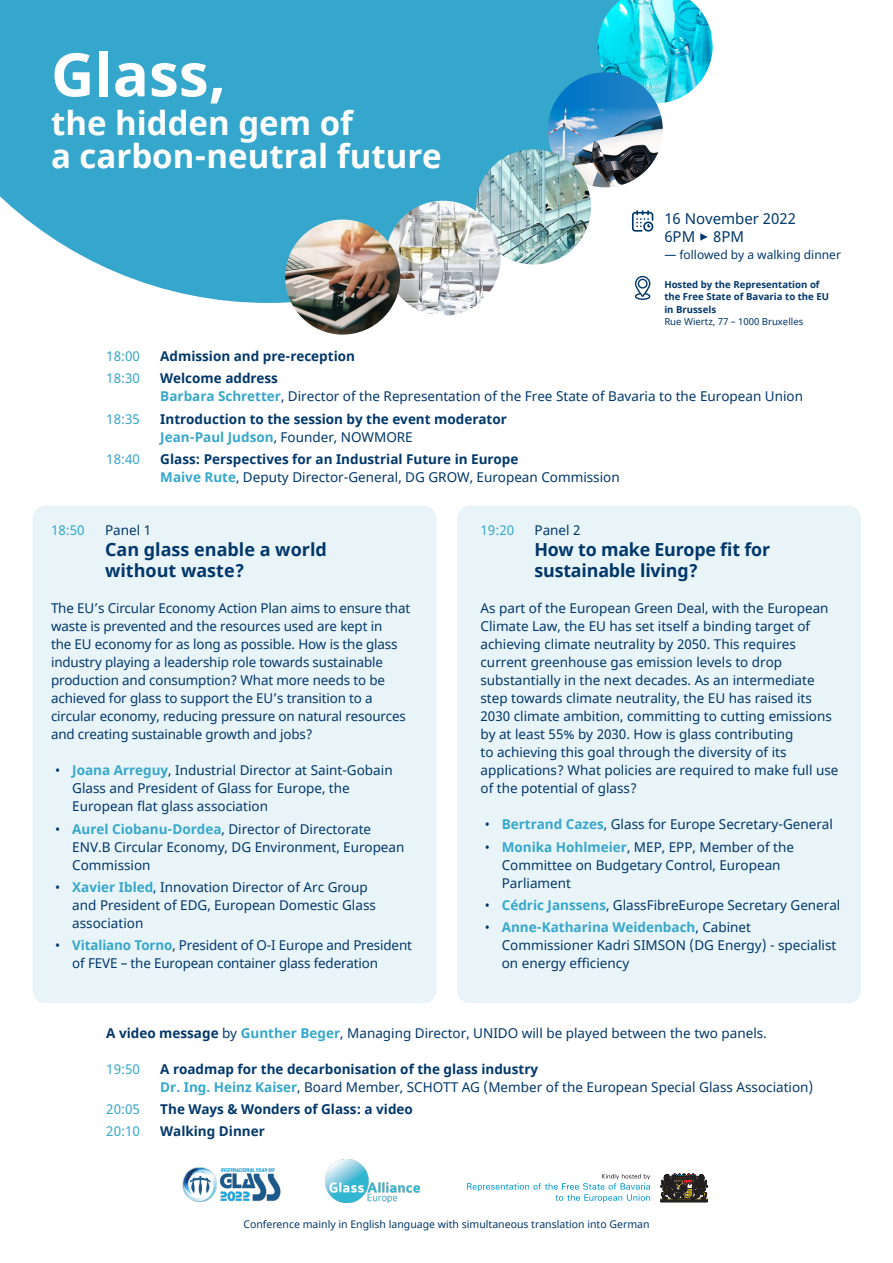
<style>
.page{position:relative;width:893px;height:1263px;background:#fff}
.page>*{position:absolute;margin:0;border:0;box-sizing:border-box;transform-origin:0 0}
.t1{font:700 60px "Noto Sans";color:#fff}
.t2{font:700 33px/33px "Noto Sans";color:#fff}
.Body{font:700 18px/21px "Noto Sans";letter-spacing:-.01em;color:#00376b}
.t3{font:15px/18px "Noto Sans";color:#00376b}
.Body-2{font:13.5px/18px "Noto Sans";color:#00376b}
.Body-3{font:700 13.5px/18px "Noto Sans";color:#00376b}
.Body-4{font:13.5px "Noto Sans";color:#36a7cc}
.t4{font:12px "Noto Sans";color:#00376b}
.Body-5{font:10.5px "Noto Sans";color:#00376b}
.t5{font:700 9.6px/12.6px "Noto Sans";color:#00376b}
.t6{font:9.6px/12.6px "Noto Sans";color:#00376b}
.s1{font-weight:700}
.s2{font-weight:700;color:#36a7cc}
.s3{color:#36a7cc}
.s4{font-weight:400}
</style>
<div class="page">
<svg style="left:0;top:0;width:660px;height:303px;background:#51b2d2"></svg>
<img style="left:598px;top:0;width:115px;height:103px">
<img style="left:548px;top:72px;width:115px;height:115px;border-radius:58px">
<img style="left:476px;top:149px;width:115px;height:115px;border-radius:58px">
<img style="left:386px;top:201px;width:115px;height:115px;border-radius:58px">
<img style="left:285px;top:220px;width:115px;height:115px;border-radius:58px">
<div style="left:33px;top:506px;width:403px;height:497px;background:#e9f4f9;border-radius:13px"></div>
<div style="left:457px;top:506px;width:404px;height:497px;background:#e9f4f9;border-radius:13px"></div>
<svg style="left:660px;top:1173px;width:48px;height:29px"></svg>
<svg style="left:467px;top:1174px;width:183px;height:28px"></svg>
<img style="left:182px;top:1167px;width:99px;height:35px">
<img style="left:326px;top:1160px;width:93px;height:43px">
<svg style="left:635px;top:276px;width:15px;height:24px"></svg>
<svg style="left:632px;top:210px;width:21px;height:22px"></svg>
<p class="t1" style="left:51px;top:32px;width:177px">Glass,</p>
<p class="t2" style="left:51px;top:108px;width:392px">the hidden gem of<br>a carbon-neutral future</p>
<p class="t3" style="left:664px;top:210px;width:133px">16 November 2022<br>6PM ✓ 8PM</p>
<p class="t4" style="left:664px;top:246px;width:178px">— followed by a walking dinner</p>
<p class="t5" style="left:664px;top:278px;width:166px">Hosted by the Representation of the Free State of Bavaria to the EU</p>
<p class="t6" style="left:664px;top:303px;width:140px"><span class="s1">in Brussels<br></span>Rue Wiertz, 77 – 1000 Bruxelles</p>
<p class="Body-4" style="left:106px;top:347px;width:35px">18:00</p>
<p class="Body-3" style="left:160px;top:347px;width:196px">Admission and pre-reception</p>
<p class="Body-4" style="left:106px;top:369px;width:35px">18:30</p>
<p class="Body-2" style="left:160px;top:370px;width:644px"><span class="s1">Welcome address<br></span><span class="s2">Barbara Schretter</span>, Director of the Representation of the Free State of Bavaria to the European Union</p>
<p class="Body-4" style="left:106px;top:409px;width:35px">18:35</p>
<p class="Body-3" style="left:160px;top:410px;width:348px">Introduction to the session by the event moderator<br><span class="s3">Jean-Paul Judson</span><span class="s4">, Founder, NOWMORE</span></p>
<p class="Body-4" style="left:106px;top:450px;width:35px">18:40</p>
<p class="Body-2" style="left:160px;top:450px;width:461px"><span class="s1">Glass: Perspectives for an Industrial Future in Europe<br></span><span class="s2">Maive Rute</span>, Deputy Director-General, DG GROW, European Commission</p>
<p class="Body-4" style="left:51px;top:521px;width:35px">18:50</p>
<p class="Body-2" style="left:105px;top:522px;width:48px">Panel 1</p>
<p class="Body" style="left:105px;top:540px;width:223px">Can glass enable a world without waste?</p>
<p class="Body-2" style="left:51px;top:600px;width:361px">The EU’s Circular Economy Action Plan aims to ensure that waste is prevented and the resources used are kept in<br>the EU economy for as long as possible. How is the glass industry playing a leadership role towards sustainable production and consumption? What more needs to be achieved for glass to support the EU’s transition to a circular economy, reducing pressure on natural resources and creating sustainable growth and jobs?</p>
<p class="Body-2" style="left:72px;top:762px;width:322px;text-indent:-17px">• <span class="s2">Joana Arreguy</span>, Industrial Director at Saint-Gobain<br>Glass and President of Glass for Europe, the<br>European flat glass association</p>
<p class="Body-2" style="left:72px;top:820px;width:334px;text-indent:-17px">• <span class="s2">Aurel Ciobanu-Dordea</span>, Director of Directorate<br>ENV.B Circular Economy, DG Environment, European<br>Commission</p>
<p class="Body-2" style="left:72px;top:878px;width:305px;text-indent:-17px">• <span class="s2">Xavier Ibled</span>, Innovation Director of Arc Group and President of EDG, European Domestic Glass association</p>
<p class="Body-2" style="left:72px;top:937px;width:341px;text-indent:-17px">• <span class="s2">Vitaliano Torno</span>, President of O-I Europe and President of FEVE – the European container glass federation</p>
<p class="Body-4" style="left:480px;top:521px;width:35px">19:20</p>
<p class="Body-2" style="left:534px;top:522px;width:48px">Panel 2</p>
<p class="Body" style="left:534px;top:540px;width:237px">How to make Europe fit for sustainable living?</p>
<p class="Body-2" style="left:480px;top:600px;width:359px">As part of the European Green Deal, with the European Climate Law, the EU has set itself a binding target of achieving climate neutrality by 2050. This requires current greenhouse gas emission levels to drop substantially in the next decades. As an intermediate step towards climate neutrality, the EU has raised its 2030 climate ambition, committing to cutting emissions by at least 55% by 2030. How is glass contributing<br>to achieving this goal through the diversity of its applications? What policies are required to make full use of the potential of glass?</p>
<p class="Body-2" style="left:485px;top:816px;width:350px">• <span class="s2">Bertrand Cazes</span>, Glass for Europe Secretary-General</p>
<p class="Body-2" style="left:502px;top:838px;width:294px;text-indent:-17px">• <span class="s2">Monika Hohlmeier</span>, MEP, EPP, Member of the<br>Committee on Budgetary Control, European<br>Parliament</p>
<p class="Body-2" style="left:485px;top:896px;width:357px">• <span class="s2">Cédric Janssens</span>, GlassFibreEurope Secretary General</p>
<p class="Body-2" style="left:502px;top:919px;width:336px;text-indent:-17px">• <span class="s2">Anne-Katharina Weidenbach</span>, Cabinet<br>Commissioner Kadri SIMSON (DG Energy) - specialist on energy efficiency</p>
<p class="Body-2" style="left:106px;top:1025px;width:662px"><span class="s1">A video message</span> by <span class="s2">Gunther Beger</span>, Managing Director, UNIDO will be played between the two panels.</p>
<p class="Body-4" style="left:106px;top:1060px;width:35px">19:50</p>
<p class="Body-2" style="left:160px;top:1060px;width:655px"><span class="s1">A roadmap for the decarbonisation of the glass industry<br></span><span class="s2">Dr. Ing. Heinz Kaiser</span>, Board Member, SCHOTT AG (Member of the European Special Glass Association)</p>
<p class="Body-4" style="left:106px;top:1100px;width:35px">20:05</p>
<p class="Body-3" style="left:160px;top:1101px;width:254px">The Ways &amp; Wonders of Glass: a video</p>
<p class="Body-4" style="left:106px;top:1122px;width:35px">20:10</p>
<p class="Body-3" style="left:160px;top:1123px;width:106px">Walking Dinner</p>
<p class="Body-5" style="left:243px;top:1217px;width:408px">Conference mainly in English language with simultaneous translation into German</p>
</div>
